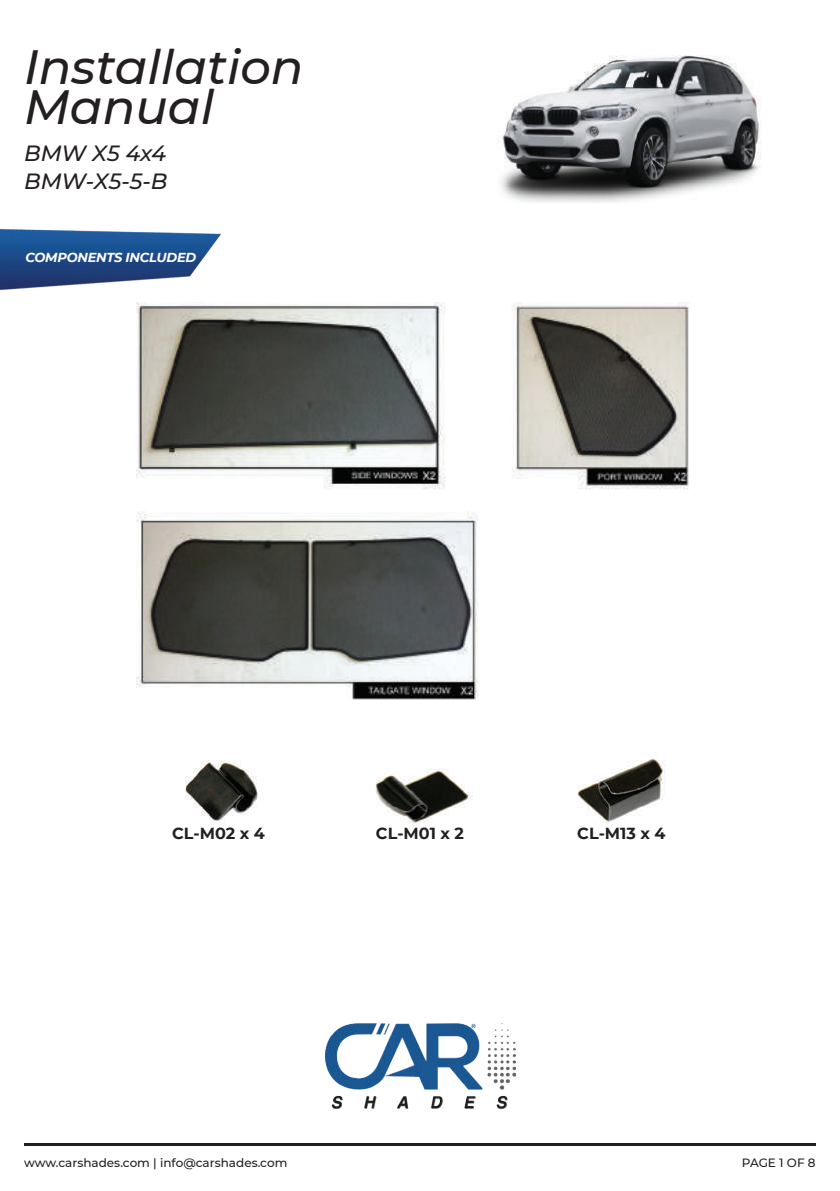
<style>
.page{position:relative;width:840px;height:1191px;background:#fff}
.page>*{position:absolute;margin:0;border:0;box-sizing:border-box;transform-origin:0 0}
.t1{font:italic 500 48px/40px "Montserrat";color:#231f20}
.t2{font:italic 500 22px/28px "Montserrat";letter-spacing:-.005em;color:#231f20}
.t3{font:700 16px "Montserrat";color:#231f20}
.t4{font:italic 700 13px "Montserrat";letter-spacing:-.02em;color:#fff}
.t5{font:500 12px "Montserrat";color:#231f20}
</style>
<div class="page">
<img style="left:498px;top:55px;width:263px;height:148px">
<img style="left:0;top:228px;width:221px;height:63px">
<img style="left:136px;top:302px;width:553px;height:398px">
<img style="left:185px;top:760px;width:73px;height:64px">
<img style="left:376px;top:768px;width:97px;height:56px">
<img style="left:578px;top:753px;width:88px;height:71px">
<img style="left:325px;top:1023px;width:190px;height:85px">
<hr style="left:24px;top:1143px;width:791px;height:2px;background:#231f20">
<h1 class="t1" style="left:24px;top:45px;width:281px">Installation<br>Manual</h1>
<h2 class="t2" style="left:24px;top:139px;width:145px">BMW X5 4x4<br>BMW-X5-5-B</h2>
<p class="t4" style="left:25px;top:248px;width:172px">COMPONENTS INCLUDED</p>
<h3 class="t3" style="left:172px;top:822px;width:94px">CL-M02 x 4</h3>
<h3 class="t3" style="left:376px;top:822px;width:89px">CL-M01 x 2</h3>
<h3 class="t3" style="left:577px;top:822px;width:90px">CL-M13 x 4</h3>
<p class="t5" style="left:24px;top:1153px;width:265px">www.carshades.com | info@carshades.com</p>
<p class="t5" style="left:741px;top:1153px;width:75px">PAGE 1 OF 8</p>
</div>
